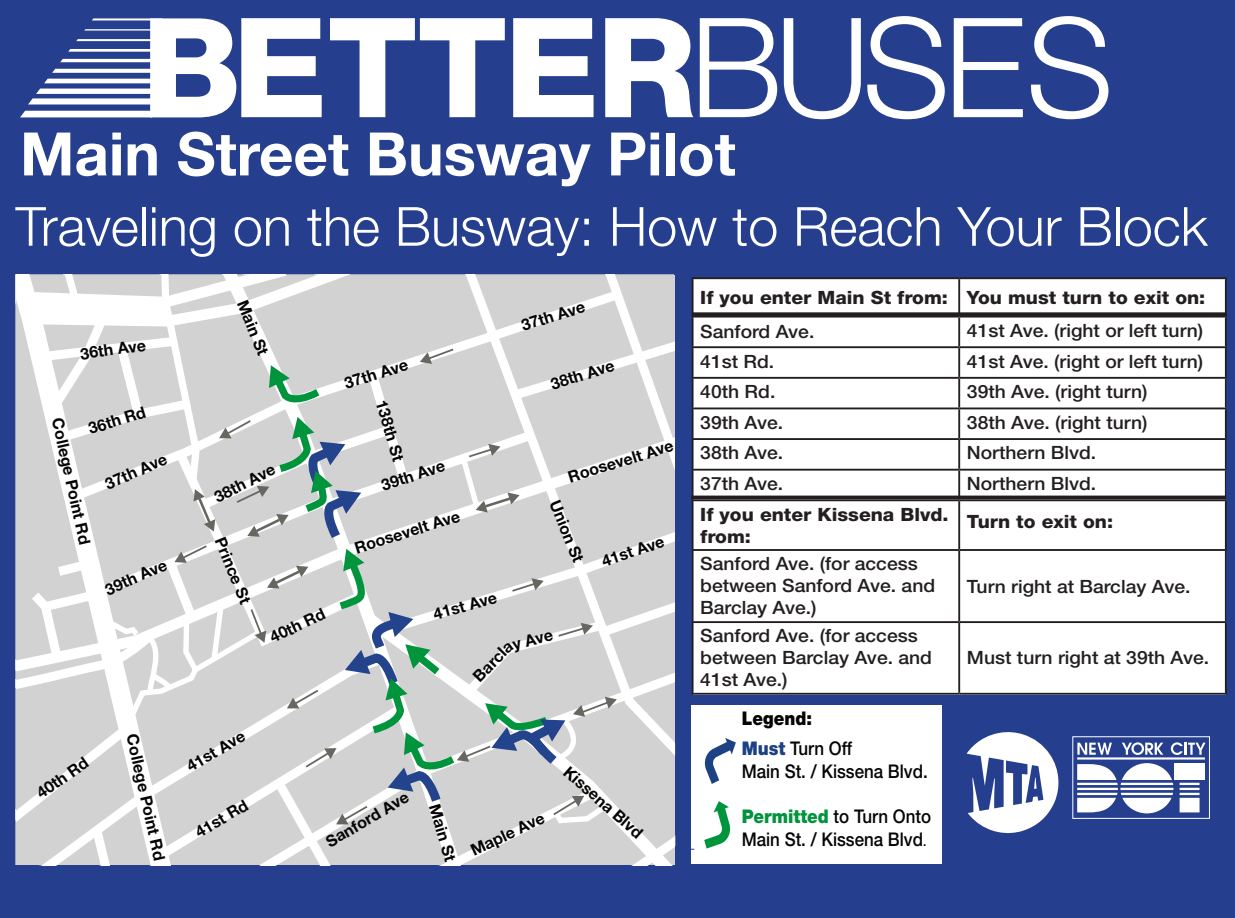
<style>
.page{position:relative;width:1235px;height:918px;background:#fff}
.page>*{position:absolute;margin:0;border:0;box-sizing:border-box;transform-origin:0 0}
.t1{font:700 60px "Helvetica Neue LT Std";color:#fff}
.t2{font:300 54px "Helvetica Neue LT Std";color:#fff}
.t3{font:500 18.9px/22.6px "Helvetica Neue LT Std";color:#050504;scale:.9 1}
.t4{font:900 18.9px/30.2px "Helvetica Neue LT Std";color:#050504;scale:.9 1}
.t5{font:500 18.3px/21.9px "Helvetica Neue LT Std";color:#231f20;scale:1.05 1}
.t6{font:800 18.3px/21.9px "Helvetica Neue LT Std";color:#231f20;scale:1.05 1}
.t7{font:700 16.2px "Helvetica Neue LT Std";color:#050504}
.t8{font:700 16.05px "Helvetica Neue LT Std";color:#050504}
.s1{color:#1c4284}
.s2{font-weight:500}
.s3{font-weight:900;color:#00943d}
.s4{font-size:12.9px}
</style>
<div class="page">
<div style="left:0;top:0;width:1234px;height:918px;background:#253f8e"></div>
<div style="left:691px;top:705px;width:250px;height:158px;background:#fff"></div>
<svg style="left:704px;top:738px;width:32px;height:46px"></svg>
<svg style="left:704px;top:801px;width:27px;height:48px"></svg>
<svg style="left:330px;top:18px;width:175px;height:99px"></svg>
<svg style="left:513px;top:18px;width:80px;height:99px"></svg>
<svg style="left:605px;top:18px;width:88px;height:99px"></svg>
<svg style="left:699px;top:18px;width:78px;height:99px"></svg>
<svg style="left:783px;top:18px;width:77px;height:101px"></svg>
<svg style="left:867px;top:16px;width:77px;height:103px"></svg>
<svg style="left:953px;top:18px;width:69px;height:99px"></svg>
<svg style="left:1031px;top:16px;width:77px;height:103px"></svg>
<svg style="left:20px;top:18px;width:302px;height:99px"></svg>
<div style="left:693px;top:278px;width:532px;height:416px;background:#fff"></div>
<hr style="left:691px;top:277px;width:268px;height:2px;background:#231f20">
<hr style="left:691px;top:279px;width:2px;height:37px;background:#231f20">
<hr style="left:959px;top:277px;width:267px;height:2px;background:#231f20">
<hr style="left:958px;top:279px;width:2px;height:37px;background:#231f20">
<hr style="left:1224px;top:279px;width:2px;height:37px;background:#231f20">
<hr style="left:691px;top:316px;width:268px;height:2px;background:#231f20">
<hr style="left:691px;top:318px;width:2px;height:28px;background:#231f20">
<hr style="left:959px;top:316px;width:267px;height:2px;background:#231f20">
<hr style="left:958px;top:318px;width:2px;height:28px;background:#231f20">
<hr style="left:1224px;top:318px;width:2px;height:28px;background:#231f20">
<hr style="left:691px;top:346px;width:268px;height:2px;background:#231f20">
<hr style="left:691px;top:348px;width:2px;height:29px;background:#231f20">
<hr style="left:959px;top:346px;width:267px;height:2px;background:#231f20">
<hr style="left:958px;top:348px;width:2px;height:29px;background:#231f20">
<hr style="left:1224px;top:348px;width:2px;height:29px;background:#231f20">
<hr style="left:691px;top:377px;width:268px;height:2px;background:#231f20">
<hr style="left:691px;top:379px;width:2px;height:29px;background:#231f20">
<hr style="left:959px;top:377px;width:267px;height:2px;background:#231f20">
<hr style="left:958px;top:379px;width:2px;height:29px;background:#231f20">
<hr style="left:1224px;top:379px;width:2px;height:29px;background:#231f20">
<hr style="left:691px;top:408px;width:268px;height:1px;background:#231f20">
<hr style="left:691px;top:409px;width:2px;height:29px;background:#231f20">
<hr style="left:959px;top:408px;width:267px;height:1px;background:#231f20">
<hr style="left:958px;top:409px;width:2px;height:29px;background:#231f20">
<hr style="left:1224px;top:409px;width:2px;height:29px;background:#231f20">
<hr style="left:691px;top:438px;width:268px;height:2px;background:#231f20">
<hr style="left:691px;top:440px;width:2px;height:29px;background:#231f20">
<hr style="left:959px;top:438px;width:267px;height:2px;background:#231f20">
<hr style="left:958px;top:440px;width:2px;height:29px;background:#231f20">
<hr style="left:1224px;top:440px;width:2px;height:29px;background:#231f20">
<hr style="left:691px;top:469px;width:268px;height:2px;background:#231f20">
<hr style="left:691px;top:471px;width:2px;height:28px;background:#231f20">
<hr style="left:959px;top:469px;width:267px;height:2px;background:#231f20">
<hr style="left:958px;top:471px;width:2px;height:28px;background:#231f20">
<hr style="left:1224px;top:471px;width:2px;height:28px;background:#231f20">
<hr style="left:691px;top:499px;width:268px;height:2px;background:#231f20">
<hr style="left:691px;top:501px;width:2px;height:48px;background:#231f20">
<hr style="left:959px;top:499px;width:267px;height:2px;background:#231f20">
<hr style="left:958px;top:501px;width:2px;height:48px;background:#231f20">
<hr style="left:1224px;top:501px;width:2px;height:48px;background:#231f20">
<hr style="left:691px;top:549px;width:268px;height:2px;background:#231f20">
<hr style="left:691px;top:551px;width:2px;height:70px;background:#231f20">
<hr style="left:959px;top:549px;width:267px;height:2px;background:#231f20">
<hr style="left:958px;top:551px;width:2px;height:70px;background:#231f20">
<hr style="left:1224px;top:551px;width:2px;height:70px;background:#231f20">
<hr style="left:691px;top:621px;width:268px;height:2px;background:#231f20">
<hr style="left:691px;top:623px;width:2px;height:70px;background:#231f20">
<hr style="left:959px;top:621px;width:267px;height:2px;background:#231f20">
<hr style="left:958px;top:623px;width:2px;height:70px;background:#231f20">
<hr style="left:1224px;top:623px;width:2px;height:70px;background:#231f20">
<hr style="left:691px;top:693px;width:268px;height:2px;background:#231f20">
<hr style="left:959px;top:693px;width:267px;height:2px;background:#231f20">
<svg style="left:691px;top:312px;width:534px;height:4px;background:#353233"></svg>
<hr style="left:691px;top:496px;width:535px;height:3px;background:#231f20">
<div style="left:1072px;top:736px;width:137px;height:83px;border:1px solid #fff"></div>
<svg style="left:1077px;top:763px;width:96px;height:50px"></svg>
<div style="left:1174px;top:764px;width:30px;height:16px;background:#fff"></div>
<div style="left:1179px;top:798px;width:20px;height:14px;background:#fff"></div>
<hr style="left:1179px;top:783px;width:20px;height:2px;background:#fff">
<hr style="left:1179px;top:788px;width:20px;height:2px;background:#fff">
<hr style="left:1179px;top:793px;width:20px;height:2px;background:#fff">
<hr style="left:1077px;top:757px;width:127px;height:3px;background:#fff">
<svg style="left:1077px;top:743px;width:34px;height:12px"></svg>
<svg style="left:1122px;top:742px;width:41px;height:13px"></svg>
<svg style="left:1170px;top:742px;width:35px;height:13px"></svg>
<svg style="left:966px;top:732px;width:92px;height:101px"></svg>
<svg style="left:15px;top:274px;width:660px;height:591px;background:#d5d7d8"></svg>
<h1 class="t1" style="left:20px;top:117px;width:717px">Main Street Busway Pilot</h1>
<h2 class="t2" style="left:16px;top:194px;width:1193px">Traveling on the Busway: How to Reach Your Block</h2>
<p class="t7" style="left:79px;top:344px;width:67px;rotate:-8deg">36th Ave</p>
<p class="t7" style="left:86px;top:419px;width:61px;rotate:-17deg">36th Rd</p>
<p class="t8" style="left:67px;top:416px;width:130px;rotate:77deg">College Point Rd</p>
<p class="t8" style="left:102px;top:476px;width:67px;rotate:-24deg">37th Ave</p>
<p class="t8" style="left:102px;top:581px;width:67px;rotate:-24deg">39th Ave</p>
<p class="t8" style="left:251px;top:297px;width:60px;rotate:68deg">Main St</p>
<p class="t8" style="left:211px;top:489px;width:67px;rotate:-27deg">38th Ave</p>
<p class="t8" style="left:229px;top:534px;width:71px;rotate:68deg">Prince St</p>
<p class="t8" style="left:266px;top:629px;width:61px;rotate:-25deg">40th Rd</p>
<p class="t7" style="left:342px;top:374px;width:67px;rotate:-17deg">37th Ave</p>
<p class="t7" style="left:391px;top:397px;width:64px;rotate:73deg">138th St</p>
<p class="t8" style="left:391px;top:397px;width:64px;rotate:74deg">138th St</p>
<p class="t7" style="left:378px;top:476px;width:67px;rotate:-18deg">39th Ave</p>
<p class="t7" style="left:352px;top:538px;width:111px;rotate:-17deg">Roosevelt Ave</p>
<p class="t7" style="left:431px;top:604px;width:67px;rotate:-15deg">41st Ave</p>
<p class="t7" style="left:518px;top:316px;width:67px;rotate:-17deg">37th Ave</p>
<p class="t7" style="left:548px;top:375px;width:67px;rotate:-17deg">38th Ave</p>
<p class="t7" style="left:565px;top:467px;width:111px;rotate:-17deg">Roosevelt Ave</p>
<p class="t8" style="left:564px;top:497px;width:67px;rotate:68deg">Union St</p>
<p class="t8" style="left:599px;top:552px;width:67px;rotate:-19deg">41st Ave</p>
<p class="t7" style="left:510px;top:634px;width:43px;rotate:-14deg">y Ave</p>
<p class="t7" style="left:468px;top:672px;width:41px;rotate:-46deg">Barcl</p>
<p class="t8" style="left:33px;top:786px;width:61px;rotate:-35deg">40th Rd</p>
<p class="t8" style="left:141px;top:732px;width:130px;rotate:77deg">College Point Rd</p>
<p class="t8" style="left:183px;top:758px;width:67px;rotate:-30deg">41st Ave</p>
<p class="t8" style="left:191px;top:824px;width:60px;rotate:-30deg">41st Rd</p>
<p class="t8" style="left:322px;top:834px;width:95px;rotate:-30deg">Sanford Ave</p>
<p class="t8" style="left:444px;top:802px;width:60px;rotate:74deg">Main St</p>
<p class="t7" style="left:468px;top:842px;width:82px;rotate:-25deg">Maple Ave</p>
<p class="t8" style="left:467px;top:843px;width:81px;rotate:-26deg">Maple Ave</p>
<p class="t8" style="left:572px;top:762px;width:101px;rotate:41deg">Kissena Blvd</p>
<p class="t6" style="left:700px;top:286px;width:482px">If you enter Main St from: You must turn to exit on:</p>
<p class="t5" style="left:700px;top:321px;width:110px">Sanford Ave.</p>
<p class="t5" style="left:966px;top:319px;width:226px">41st Ave. (right or left turn)</p>
<p class="t5" style="left:700px;top:350px;width:72px">41st Rd.</p>
<p class="t5" style="left:966px;top:350px;width:226px">41st Ave. (right or left turn)</p>
<p class="t5" style="left:700px;top:381px;width:73px">40th Rd.</p>
<p class="t5" style="left:966px;top:381px;width:173px">39th Ave. (right turn)</p>
<p class="t5" style="left:700px;top:411px;width:80px">39th Ave.</p>
<p class="t5" style="left:966px;top:411px;width:173px">38th Ave. (right turn)</p>
<p class="t5" style="left:700px;top:442px;width:80px">38th Ave.</p>
<p class="t5" style="left:966px;top:442px;width:125px">Northern Blvd.</p>
<p class="t5" style="left:700px;top:472px;width:80px">37th Ave.</p>
<p class="t5" style="left:966px;top:472px;width:125px">Northern Blvd.</p>
<p class="t6" style="left:700px;top:503px;width:238px">If you enter Kissena Blvd. from:</p>
<p class="t6" style="left:966px;top:511px;width:141px">Turn to exit on:</p>
<p class="t5" style="left:700px;top:553px;width:225px">Sanford Ave. (for access between Sanford Ave. and<br>Barclay Ave.)</p>
<p class="t5" style="left:966px;top:575px;width:214px">Turn right at Barclay Ave.</p>
<p class="t5" style="left:700px;top:625px;width:222px">Sanford Ave. (for access between Barclay Ave. and<br>41st Ave.)</p>
<p class="t4" style="left:741px;top:703px;width:124px">Legend:<br><span class="s1">Must</span> <span class="s2">Turn Off</span></p>
<p class="t3" style="left:741px;top:760px;width:208px">Main St. / Kissena Blvd.</p>
<p class="t3" style="left:741px;top:805px;width:212px"><span class="s3">Permitted</span> to Turn Onto<br>Main St. / Kissena Blvd<span class="s4">.</span></p>
<p class="t5" style="left:966px;top:647px;width:232px">Must turn right at 39th Ave.</p>
</div>
